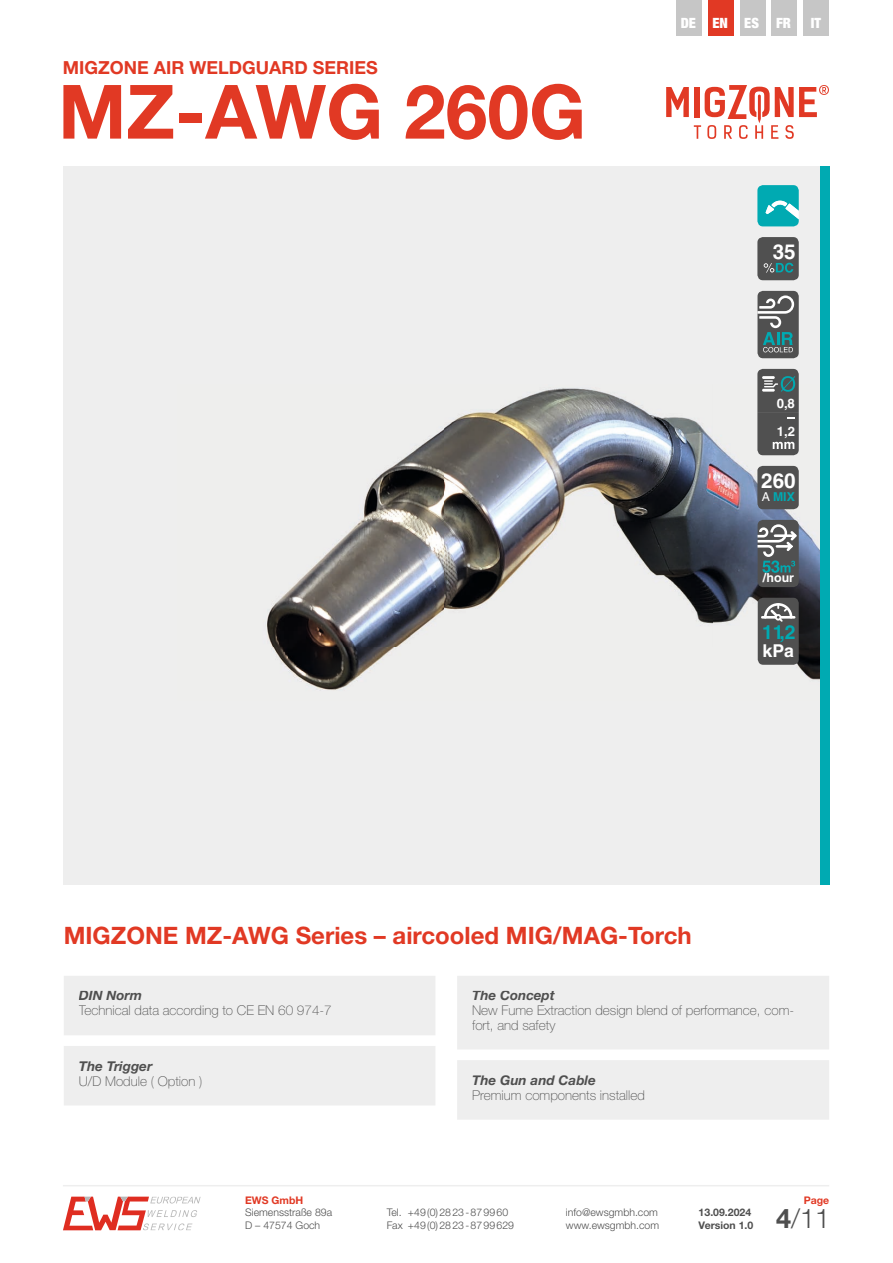
<style>
.page{position:relative;width:893px;height:1263px;background:#fff}
.page>*{position:absolute;margin:0;border:0;box-sizing:border-box;transform-origin:0 0}
.t1{font:700 75px "Helvetica Neue LT Std";color:#e13924}
.t2{font:300 27px "Helvetica Neue LT Std";color:#4f4f4f}
.t3{font:700 24px "Helvetica Neue LT Std";color:#e13924}
.t4{font:700 20.7px "Helvetica LT Std";color:#fff}
.t5{font:700 19.35px "Helvetica LT Std";color:#00aab2}
.t6{font:700 18px "Helvetica Neue LT Std";color:#e13924}
.t7{font:700 17.7px "Helvetica LT Std";color:#fff}
.t8{font:900 condensed 14.25px "Helvetica Neue LT Std";color:#fff}
.t9{font:100 13.5px/15px "Helvetica Neue LT Std";color:#4f4f4f}
.t10{font:italic 700 13.5px "Helvetica Neue LT Std";color:#4f4f4f}
.t11{font:700 13.2px "Helvetica LT Std";color:#fff}
.t12{font:700 12.45px "Helvetica LT Std";color:#fff}
.t13{font:700 12.3px "Helvetica LT Std";color:#00aab2}
.t14{font:300 10.5px/12.6px "Helvetica Neue LT Std";color:#4f4f4f}
.t15{font:700 10.5px/12.6px "Helvetica Neue LT Std";color:#4f4f4f}
.t16{font:700 10.5px "Helvetica Neue LT Std";color:#e13924}
.s1{font-weight:400;color:#fff}
.s2{font-weight:700}
</style>
<div class="page">
<svg style="left:63px;top:1196px;width:138px;height:34px"></svg>
<hr style="left:63px;top:1185px;width:766px;height:1px;background:#eee">
<div style="left:64px;top:166px;width:765px;height:718px;background:#eee"></div>
<img style="left:267px;top:388px;width:553px;height:302px">
<svg style="left:666px;top:85px;width:163px;height:54px"></svg>
<div style="left:820px;top:166px;width:9px;height:718px;background:#00aab2"></div>
<svg style="left:757px;top:185px;width:42px;height:41px;background:#26b6bd"></svg>
<div style="left:772px;top:0;width:25px;height:36px;background:#c6c6c6"></div>
<div style="left:803px;top:0;width:26px;height:36px;background:#c6c6c6"></div>
<div style="left:740px;top:0;width:25px;height:36px;background:#c6c6c6"></div>
<div style="left:708px;top:0;width:25px;height:36px;background:#e13924"></div>
<div style="left:676px;top:0;width:26px;height:36px;background:#c6c6c6"></div>
<div style="left:71px;top:983px;width:357px;height:45px;background:#eee"></div>
<div style="left:64px;top:976px;width:371px;height:59px;border:15px solid #eee"></div>
<div style="left:465px;top:983px;width:357px;height:59px;background:#eee"></div>
<div style="left:457px;top:976px;width:372px;height:73px;border:15px solid #eee"></div>
<div style="left:71px;top:1053px;width:357px;height:45px;background:#eee"></div>
<div style="left:64px;top:1046px;width:371px;height:59px;border:15px solid #eee"></div>
<div style="left:465px;top:1068px;width:357px;height:44px;background:#eee"></div>
<div style="left:457px;top:1060px;width:372px;height:60px;border:15px solid #eee"></div>
<div style="left:757px;top:237px;width:42px;height:43px;background:#505050;border-radius:6px"></div>
<svg style="left:764px;top:263px;width:29px;height:10px"></svg>
<div style="left:757px;top:291px;width:42px;height:67px;background:#505050;border-radius:6px"></div>
<svg style="left:757px;top:295px;width:37px;height:57px"></svg>
<svg style="left:757px;top:369px;width:42px;height:86px;background:#5c6060"></svg>
<div style="left:758px;top:598px;width:41px;height:67px;background:#505050;border-radius:6px"></div>
<svg style="left:761px;top:603px;width:35px;height:19px"></svg>
<div style="left:757px;top:466px;width:42px;height:43px;background:#505050"></div>
<div style="left:758px;top:520px;width:41px;height:67px;background:#505050;border-radius:6px"></div>
<svg style="left:757px;top:524px;width:42px;height:49px"></svg>
<h3 class="t6" style="left:63px;top:57px;width:316px">MIGZONE AIR WELDGUARD SERIES</h3>
<h1 class="t1" style="left:58px;top:65px;width:529px">MZ-AWG 260G</h1>
<p class="t8" style="left:681px;top:14px;width:112px">DE EN ES FR</p>
<p class="t8" style="left:811px;top:14px;width:12px">IT</p>
<h3 class="t4" style="left:773px;top:239px;width:24px">35</h3>
<p class="t11" style="left:777px;top:395px;width:20px">0,8</p>
<p class="t11" style="left:777px;top:423px;width:20px">1,2</p>
<h3 class="t4" style="left:761px;top:468px;width:36px">260</h3>
<p class="t13" style="left:762px;top:489px;width:34px"><span class="s1">A</span> MIX</p>
<p class="t12" style="left:763px;top:570px;width:33px">/hour</p>
<h3 class="t5" style="left:762px;top:620px;width:35px">11,2</h3>
<h3 class="t7" style="left:762px;top:640px;width:33px">kPa</h3>
<h3 class="t3" style="left:64px;top:921px;width:629px">MIGZONE MZ-AWG Series – aircooled MIG/MAG-Torch</h3>
<p class="t10" style="left:79px;top:987px;width:65px">DIN Norm</p>
<p class="t9" style="left:79px;top:1003px;width:254px">Technical data according to CE EN 60 974-7</p>
<p class="t10" style="left:472px;top:987px;width:84px">The Concept</p>
<p class="t9" style="left:472px;top:1003px;width:324px">New Fume Extraction design blend of performance, com&shy;fort, and safety</p>
<p class="t10" style="left:79px;top:1057px;width:75px">The Trigger</p>
<p class="t9" style="left:79px;top:1073px;width:125px">U/D Module ( Option )</p>
<p class="t10" style="left:472px;top:1071px;width:125px">The Gun and Cable</p>
<p class="t9" style="left:472px;top:1087px;width:174px">Premium components installed</p>
<p class="t16" style="left:245px;top:1194px;width:60px">EWS GmbH</p>
<p class="t16" style="left:804px;top:1194px;width:27px">Page</p>
<p class="t14" style="left:245px;top:1206px;width:88px">Siemensstraße 89a<br>D – 47574 Goch</p>
<p class="t14" style="left:387px;top:1206px;width:129px">Tel. +49 (0) 28 23 - 87 99 60<br>Fax +49 (0) 28 23 - 87 99 629</p>
<h2 class="t2" style="left:776px;top:1202px;width:56px"><span class="s2">4</span>/11</h2>
<p class="t14" style="left:566px;top:1206px;width:95px">info@ewsgmbh.com www.ewsgmbh.com</p>
<p class="t15" style="left:699px;top:1206px;width:56px">13.09.2024<br>Version 1.0</p>
</div>
